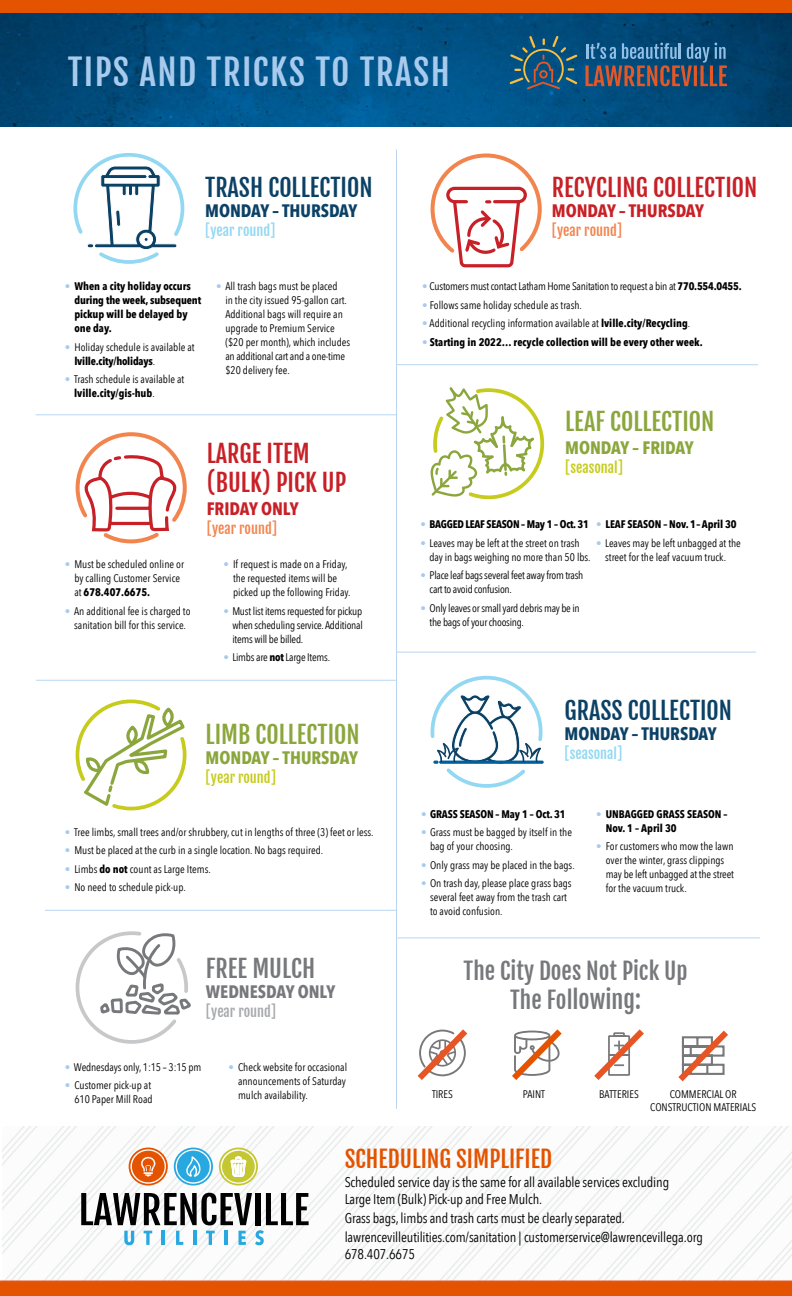
<style>
.page{position:relative;width:792px;height:1296px;background:#fff}
.page>*{position:absolute;margin:0;border:0;box-sizing:border-box;transform-origin:0 0}
.t1{font:35px "Fjalla One";letter-spacing:.04em;color:#a8cbed}
.t2{font:24px/28.8px "Fjalla One";color:#c82027}
.t3{font:24px "Fjalla One";color:#0c4166}
.t4{font:24px "Fjalla One";color:#8ba63c}
.t5{font:24px "Fjalla One";color:#77787b}
.t6{font:23px "Fjalla One";color:#77787b}
.t7{font:23px "Fjalla One";color:#e45400}
.t8{font:700 18px "Avenir Next Condensed";color:#0c4166}
.t9{font:700 18px "Avenir Next Condensed";color:#8ba63c}
.t10{font:700 18px "Avenir Next Condensed";color:#c82027}
.t11{font:700 18px "Avenir Next Condensed";color:#77787b}
.t12{font:14px/17px "Avenir Next Condensed";letter-spacing:-.01em;color:#000}
.t13{font:14px "Fjalla One";color:#f2844d}
.t14{font:14px "Fjalla One";color:#92d8f2}
.t15{font:14px "Fjalla One";color:#c6cb1c}
.t16{font:14px "Fjalla One";color:#a7a9ac}
.t17{font:11px/14px "Avenir Next Condensed";color:#000}
.t18{font:700 11px/14px "Avenir Next Condensed";color:#000}
.t19{font:11px/14px "Avenir Next Condensed";letter-spacing:-.025em;color:#000}
.t20{font:11px "Avenir Next Condensed";letter-spacing:-.02em;color:#000}
.t21{font:700 11px "Avenir Next Condensed";letter-spacing:-.025em;color:#000}
.s1{font-weight:400;color:#a8cbed}
.s2{color:#a8cbed}
.s3{font-weight:700}
.s4{font-size:23px}
</style>
<div class="page">
<img style="left:3px;top:1127px;width:789px;height:154px">
<hr style="left:396px;top:149px;width:1px;height:960px;background:#b9d5f0">
<img style="left:0;top:13px;width:792px;height:113px">
<svg style="left:417px;top:1029px;width:51px;height:51px"></svg>
<svg style="left:512px;top:1029px;width:50px;height:51px"></svg>
<svg style="left:594px;top:1029px;width:50px;height:51px"></svg>
<svg style="left:678px;top:1030px;width:50px;height:52px"></svg>
<hr style="left:36px;top:414px;width:361px;height:1px;background:#b9d5f0">
<hr style="left:397px;top:364px;width:361px;height:1px;background:#b9d5f0">
<svg style="left:73px;top:153px;width:112px;height:111px"></svg>
<hr style="left:396px;top:652px;width:360px;height:1px;background:#b9d5f0">
<svg style="left:430px;top:387px;width:115px;height:113px"></svg>
<hr style="left:45px;top:910px;width:351px;height:1px;background:#b9d5f0">
<svg style="left:74px;top:679px;width:114px;height:132px"></svg>
<hr style="left:36px;top:680px;width:360px;height:1px;background:#b9d5f0">
<svg style="left:430px;top:153px;width:112px;height:115px"></svg>
<div style="left:446px;top:187px;width:81px;height:16px;border:3px solid #c82027;border-radius:7px"></div>
<div style="left:0;top:0;width:792px;height:12px;background:#e45400"></div>
<div style="left:0;top:1281px;width:792px;height:15px;background:#e45400"></div>
<svg style="left:585px;top:43px;width:142px;height:43px;background:#485b73"></svg>
<svg style="left:510px;top:36px;width:67px;height:53px;background:#2a5d76"></svg>
<hr style="left:397px;top:937px;width:363px;height:1px;background:#b9d5f0">
<svg style="left:430px;top:675px;width:114px;height:113px"></svg>
<svg style="left:75px;top:432px;width:112px;height:112px"></svg>
<svg style="left:75px;top:931px;width:116px;height:113px"></svg>
<svg style="left:81px;top:1193px;width:228px;height:52px"></svg>
<svg style="left:129px;top:1148px;width:39px;height:38px"></svg>
<svg style="left:219px;top:1148px;width:39px;height:38px"></svg>
<svg style="left:174px;top:1148px;width:39px;height:38px"></svg>
<h1 class="t1" style="left:68px;top:51px;width:384px">TIPS AND TRICKS TO TRASH</h1>
<h2 class="t3" style="left:205px;top:173px;width:169px">TRASH COLLECTION</h2>
<h3 class="t8" style="left:205px;top:200px;width:154px">MONDAY – THURSDAY</h3>
<p class="t14" style="left:205px;top:222px;width:72px">[year round]</p>
<h2 class="t2" style="left:552px;top:173px;width:207px">RECYCLING COLLECTION</h2>
<h3 class="t10" style="left:552px;top:200px;width:154px">MONDAY – THURSDAY</h3>
<p class="t13" style="left:552px;top:222px;width:72px">[year round]</p>
<p class="t18" style="left:74px;top:279px;width:128px;text-indent:-10px"><span class="s1">•</span> When a city holiday occurs during the week, subsequent pickup will be delayed by one day.</p>
<p class="t17" style="left:74px;top:339px;width:122px;text-indent:-10px"><span class="s2">•</span> Holiday schedule is available at <span class="s3">lville.city/holidays</span>.</p>
<p class="t17" style="left:74px;top:372px;width:112px;text-indent:-9px"><span class="s2">•</span> Trash schedule is available at <span class="s3">lville.city/gis-hub</span>.</p>
<p class="t17" style="left:225px;top:278px;width:126px;text-indent:-9px"><span class="s2">•</span> All trash bags must be placed<br>in the city issued 95-gallon cart.<br>Additional bags will require an upgrade to Premium Service ($20 per month), which includes an additional cart and a one-time $20 delivery fee.</p>
<p class="t17" style="left:74px;top:557px;width:111px;text-indent:-10px"><span class="s2">•</span> Must be scheduled online or by calling Customer Service at <span class="s3">678.407.6675.</span></p>
<p class="t17" style="left:65px;top:603px;width:127px;text-align:center"><span class="s2">•</span> An additional fee is charged to sanitation bill for this service.</p>
<h2 class="t2" style="left:207px;top:439px;width:141px">LARGE ITEM (BULK) PICK UP</h2>
<h3 class="t10" style="left:207px;top:498px;width:93px">FRIDAY ONLY</h3>
<p class="t13" style="left:207px;top:520px;width:72px">[year round]</p>
<p class="t17" style="left:233px;top:557px;width:119px;text-indent:-10px"><span class="s2">•</span> If request is made on a Friday, the requested items will be picked up the following Friday.</p>
<p class="t17" style="left:232px;top:603px;width:132px;text-align:justify;text-indent:-9px"><span class="s2">•</span> Must list items requested for pickup when scheduling service. Additional items will be billed.</p>
<p class="t20" style="left:223px;top:648px;width:108px"><span class="s2">•</span> Limbs are <span class="s3">not</span> Large Items.</p>
<h2 class="t4" style="left:206px;top:719px;width:155px">LIMB COLLECTION</h2>
<h3 class="t9" style="left:206px;top:746px;width:154px">MONDAY – THURSDAY</h3>
<p class="t15" style="left:206px;top:769px;width:72px">[year round]</p>
<p class="t17" style="left:65px;top:824px;width:310px"><span class="s2">•</span> Tree limbs, small trees and/or shrubbery, cut in lengths of three (3) feet or less.</p>
<p class="t17" style="left:65px;top:843px;width:260px"><span class="s2">•</span> Must be placed at the curb in a single location. No bags required.</p>
<p class="t17" style="left:65px;top:861px;width:148px"><span class="s2">•</span> Limbs <span class="s3">do not</span> count as Large Items.</p>
<p class="t17" style="left:65px;top:880px;width:122px"><span class="s2">•</span> No need to schedule pick-up.</p>
<h2 class="t5" style="left:206px;top:954px;width:111px">FREE MULCH</h2>
<h3 class="t11" style="left:206px;top:981px;width:131px">WEDNESDAY ONLY</h3>
<p class="t16" style="left:206px;top:1003px;width:72px">[year round]</p>
<p class="t17" style="left:65px;top:1059px;width:138px"><span class="s2">•</span> Wednesdays only, 1:15 – 3:15 pm</p>
<p class="t17" style="left:65px;top:1078px;width:89px;text-align:right"><span class="s2">•</span> Customer pick-up at<br>610 Paper Mill Road</p>
<p class="t17" style="left:238px;top:1059px;width:111px;text-align:justify;text-indent:-10px"><span class="s2">•</span> Check website for occasional announcements of Saturday mulch availability.</p>
<p class="t20" style="left:422px;top:277px;width:321px"><span class="s2">•</span> Customers must contact Latham Home Sanitation to request a bin at <span class="s3">770.554.0455.</span></p>
<p class="t17" style="left:422px;top:297px;width:161px"><span class="s2">•</span> Follows same holiday schedule as trash.</p>
<p class="t17" style="left:422px;top:316px;width:270px"><span class="s2">•</span> Additional recycling information available at <span class="s3">lville.city/Recycling</span>.</p>
<p class="t18" style="left:422px;top:335px;width:282px"><span class="s1">•</span> Starting in 2022… recycle collection will be every other week.</p>
<h2 class="t4" style="left:565px;top:407px;width:151px">LEAF COLLECTION</h2>
<h3 class="t9" style="left:565px;top:437px;width:130px">MONDAY – FRIDAY</h3>
<p class="t15" style="left:565px;top:459px;width:59px">[seasonal]</p>
<p class="t18" style="left:596px;top:517px;width:142px"><span class="s1">•</span> LEAF SEASON – Nov. 1 – April 30</p>
<p class="t17" style="left:596px;top:535px;width:146px;text-align:center"><span class="s2">•</span> Leaves may be left unbagged at the street for the leaf vacuum truck.</p>
<p class="t21" style="left:421px;top:518px;width:170px"><span class="s1">•</span> BAGGED LEAF SEASON – May 1 – Oct. 31</p>
<p class="t17" style="left:430px;top:535px;width:163px;text-indent:-9px"><span class="s2">•</span> Leaves may be left at the street on trash day in bags weighing no more than 50 lbs.</p>
<p class="t19" style="left:430px;top:568px;width:155px;text-indent:-9px"><span class="s2">•</span> Place leaf bags several feet away from trash cart to avoid confusion.</p>
<p class="t19" style="left:430px;top:600px;width:152px;text-indent:-9px"><span class="s2">•</span> Only leaves or small yard debris may be in the bags of your choosing.</p>
<h2 class="t3" style="left:564px;top:696px;width:169px">GRASS COLLECTION</h2>
<h3 class="t8" style="left:564px;top:723px;width:154px">MONDAY – THURSDAY</h3>
<p class="t14" style="left:564px;top:745px;width:59px">[seasonal]</p>
<p class="t18" style="left:421px;top:807px;width:146px"><span class="s1">•</span> GRASS SEASON – May 1 – Oct. 31</p>
<p class="t17" style="left:430px;top:825px;width:144px;text-indent:-9px"><span class="s2">•</span> Grass must be bagged by itself in the bag of your choosing.</p>
<p class="t17" style="left:421px;top:857px;width:155px"><span class="s2">•</span> Only grass may be placed in the bags.</p>
<p class="t17" style="left:430px;top:876px;width:143px;text-indent:-9px"><span class="s2">•</span> On trash day, please place grass bags several feet away from the trash cart to avoid confusion.</p>
<p class="t18" style="left:606px;top:807px;width:123px;text-indent:-10px"><span class="s1">•</span> UNBAGGED GRASS SEASON –<br>Nov. 1 – April 30</p>
<p class="t17" style="left:606px;top:839px;width:130px;text-indent:-10px"><span class="s2">•</span> For customers who mow the lawn over the winter, grass clippings may be left unbagged at the street for the vacuum truck.</p>
<h3 class="t6" style="left:464px;top:957px;width:225px">The City Does Not Pick Up</h3>
<h2 class="t5" style="left:510px;top:985px;width:132px"><span class="s4">The Fol</span>lowing:</h2>
<p class="t17" style="left:432px;top:1087px;width:22px">TIRES</p>
<p class="t17" style="left:523px;top:1087px;width:24px">PAINT</p>
<p class="t17" style="left:599px;top:1087px;width:41px">BATTERIES</p>
<p class="t17" style="left:650px;top:1087px;width:108px;line-height:13px;text-align:center">COMMERCIAL OR<br>CONSTRUCTION MATERIALS</p>
<h3 class="t7" style="left:345px;top:1145px;width:209px">SCHEDULING SIMPLIFIED</h3>
<p class="t12" style="left:345px;top:1173px;width:326px">Scheduled service day is the same for all available services excluding<br>Large Item (Bulk) Pick-up and Free Mulch.</p>
<p class="t12" style="left:345px;top:1208px;width:360px;line-height:19.2px">Grass bags, limbs and trash carts must be clearly separated. lawrencevilleutilities.com/sanitation | customerservice@lawrencevillega.org</p>
<p class="t12" style="left:345px;top:1245px;width:72px">678.407.6675</p>
</div>
